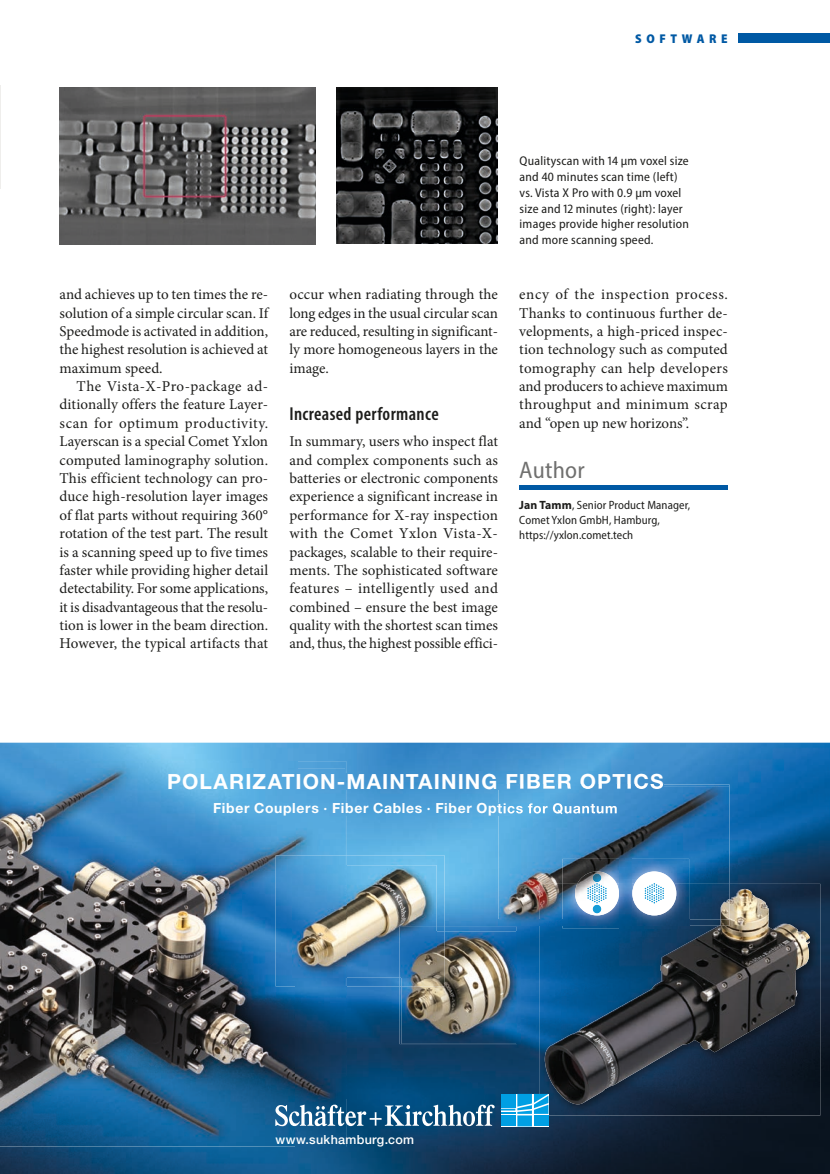
<style>
.page{position:relative;width:830px;height:1174px;background:#fff}
.page>*{position:absolute;margin:0;border:0;box-sizing:border-box;transform-origin:0 0}
.t1{font:semi-condensed 24px "Myriad Pro";letter-spacing:.01em;color:#70706f}
.t2{font:700 21px "Helvetica Neue";letter-spacing:.05em;color:#fff}
.t3{font:600 condensed 18.75px "Myriad Pro";letter-spacing:.02em;color:#1d1d1b}
.t4{font:15px/18.3px "Minion Pro";color:#1d1d1b;text-align:justify}
.t5{font:700 13.95px "Helvetica Neue";letter-spacing:.045em;color:#fff}
.t6{font:semi-condensed 12.75px/15.8px "Myriad Pro";letter-spacing:.02em;color:#1d1d1b}
.t7{font:900 semi-condensed 12.75px "Myriad Pro";letter-spacing:.36em;color:#0059a4}
.t8{font:500 12.6px "Helvetica Neue";letter-spacing:.02em;color:#fff}
.t9{font:semi-condensed 12px/15px "Myriad Pro";letter-spacing:.01em;color:#1d1d1b}
.s1{font-weight:700;font-stretch:normal}
</style>
<div class="page">
<div style="left:738px;top:34px;width:91px;height:9px;background:#0059a4"></div>
<img style="left:336px;top:87px;width:161px;height:157px">
<img style="left:60px;top:87px;width:256px;height:157px">
<hr style="left:519px;top:485px;width:208px;height:4px;background:#0059a4">
<hr style="left:0;top:85px;width:1px;height:104px;background:#efeeec">
<img style="left:0;top:742px;width:829px;height:432px">
<img style="left:345px;top:986px;width:1px;height:112px">
<img style="left:297px;top:761px;width:49px;height:94px">
<img style="left:0;top:761px;width:297px;height:385px">
<svg style="left:345px;top:773px;width:1px;height:16px"></svg>
<svg style="left:345px;top:803px;width:1px;height:13px"></svg>
<img style="left:295px;top:986px;width:50px;height:160px">
<img style="left:295px;top:768px;width:50px;height:87px">
<img style="left:168px;top:773px;width:177px;height:16px">
<div style="left:214px;top:803px;width:131px;height:13px;background:#56aadf"></div>
<img style="left:275px;top:855px;width:169px;height:131px">
<img style="left:292px;top:865px;width:144px;height:112px">
<img style="left:516px;top:931px;width:4px;height:112px">
<img style="left:399px;top:927px;width:117px;height:117px">
<img style="left:399px;top:927px;width:37px;height:50px">
<img style="left:401px;top:931px;width:43px;height:55px">
<img style="left:401px;top:931px;width:35px;height:46px">
<img style="left:544px;top:889px;width:265px;height:215px">
<img style="left:562px;top:925px;width:126px;height:3px">
<img style="left:662px;top:784px;width:67px;height:100px">
<img style="left:498px;top:784px;width:164px;height:2px">
<img style="left:631px;top:884px;width:98px;height:41px">
<img style="left:718px;top:899px;width:11px;height:26px">
<img style="left:498px;top:919px;width:121px;height:6px">
<svg style="left:619px;top:919px;width:12px;height:9px"></svg>
<img style="left:498px;top:786px;width:230px;height:133px">
<img style="left:498px;top:786px;width:164px;height:3px">
<img style="left:498px;top:803px;width:119px;height:13px">
<img style="left:539px;top:884px;width:189px;height:35px">
<img style="left:720px;top:899px;width:8px;height:20px">
<img style="left:562px;top:859px;width:69px;height:60px">
<img style="left:574px;top:871px;width:44px;height:44px">
<svg style="left:587px;top:873px;width:19px;height:40px"></svg>
<img style="left:619px;top:859px;width:69px;height:25px">
<img style="left:632px;top:871px;width:44px;height:44px">
<svg style="left:644px;top:883px;width:19px;height:20px"></svg>
<svg style="left:500px;top:1093px;width:48px;height:33px"></svg>
<svg style="left:275px;top:1104px;width:219px;height:22px"></svg>
<p class="t7" style="left:635px;top:30px;width:94px">SOFTWARE</p>
<p class="t4" style="left:60px;top:285px;width:210px">and achieves up to ten times the re&shy;solution of a simple circular scan. If Speedmode is activated in addition, the highest resolution is achieved at maximum speed.</p>
<p class="t4" style="left:60px;top:377px;width:210px;text-indent:17px">The Vista-X-Pro-package ad&shy;ditionally offers the feature Layer&shy;scan for optimum productivity.<br>Layerscan is a special Comet Yxlon computed laminography solution.<br>This efficient technology can pro&shy;duce high-resolution layer images of flat parts without requiring 360° rotation of the test part. The result is a scanning speed up to five times faster while providing higher detail detectability. For some applications, it is disadvantageous that the resolu&shy;tion is lower in the beam direction.<br>However, the typical artifacts that</p>
<p class="t4" style="left:289px;top:285px;width:210px">occur when radiating through the long edges in the usual circular scan are reduced, resulting in significant&shy;ly more homo geneous layers in the image.</p>
<p class="t3" style="left:289px;top:402px;width:151px">Increased performance</p>
<p class="t4" style="left:289px;top:432px;width:210px">In summary, users who inspect flat and complex components such as batteries or electronic components experience a significant increase in performance for X-ray inspection with the Comet Yxlon Vista-X&shy;packages, scalable to their require&shy;ments. The sophisticated software features – intelligently used and combined – ensure the best image quality with the shortest scan times and, thus, the highest possible effici-</p>
<p class="t6" style="left:519px;top:153px;width:171px">Qualityscan with 14 µm voxel size and 40 minutes scan time (left) vs. Vista X Pro with 0.9 µm voxel size and 12 minutes (right): layer images provide higher resolution and more scanning speed.</p>
<p class="t4" style="left:519px;top:285px;width:210px">ency of the inspection process.<br>Thanks to continuous further de&shy;velopments, a high-priced inspec&shy;tion technology such as computed tomography can help developers and producers to achieve maximum throughput and minimum scrap and “open up new horizons”.</p>
<h1 class="t1" style="left:519px;top:455px;width:67px">Author</h1>
<p class="t9" style="left:519px;top:497px;width:172px"><span class="s1">Jan Tamm</span>, Senior Product Manager,<br>Comet Yxlon GmbH, Hamburg, https://yxlon.comet.tech</p>
<h2 class="t2" style="left:167px;top:768px;width:497px">POLARIZATION-MAINTAINING FIBER OPTICS</h2>
<p class="t5" style="left:213px;top:799px;width:405px">Fiber Couplers · Fiber Cables · Fiber Optics for Quantum</p>
<p class="t8" style="left:275px;top:1132px;width:140px">www.sukhamburg.com</p>
</div>
